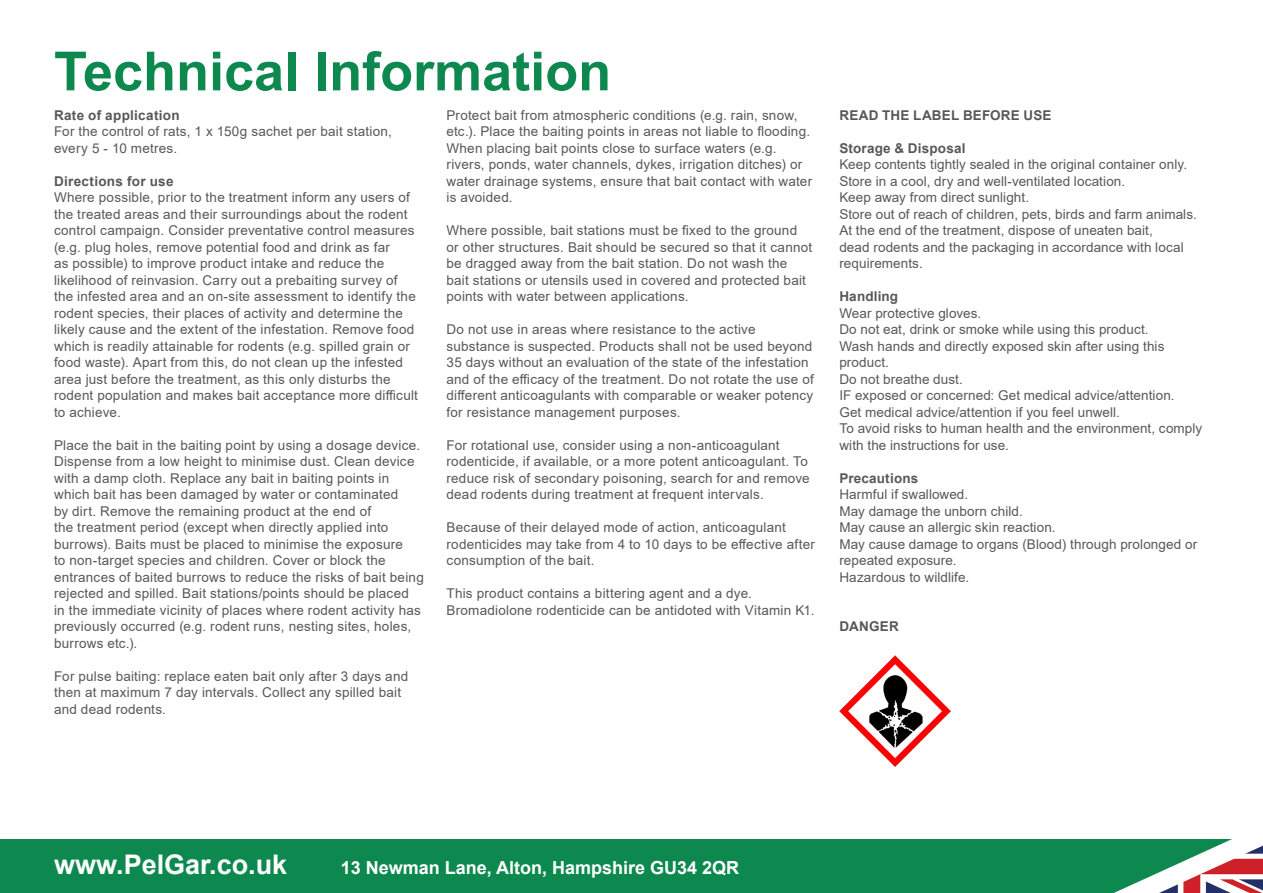
<style>
.page{position:relative;width:1263px;height:893px;background:#fff}
.page>*{position:absolute;margin:0;border:0;box-sizing:border-box;transform-origin:0 0}
.t1{font:700 54px "Arial";color:#0d894f}
.t2{font:700 27px "Arial";color:#fff}
.t3{font:700 18px "Arial";color:#fff}
.body_text{font:13.5px/16.5px "Arial";letter-spacing:.015em;color:#57585a}
.body_text-2{font:700 13.5px "Arial";letter-spacing:.015em;color:#57585a}
</style>
<div class="page">
<div style="left:0;top:840px;width:1263px;height:53px;background:#0d894f"></div>
<svg style="left:1114px;top:839px;width:149px;height:54px"></svg>
<img style="left:839px;top:655px;width:112px;height:112px">
<p class="t1" style="left:54px;top:33px;width:559px">Technical Information</p>
<p class="body_text-2" style="left:54px;top:106px;width:127px">Rate of application</p>
<p class="body_text" style="left:54px;top:123px;width:339px">For the control of rats, 1 x 150g sachet per bait station, every 5 - 10 metres.</p>
<p class="body_text-2" style="left:54px;top:172px;width:121px">Directions for use</p>
<p class="body_text" style="left:54px;top:189px;width:365px">Where possible, prior to the treatment inform any users of the treated areas and their surroundings about the rodent control campaign. Consider preventative control measures (e.g. plug holes, remove potential food and drink as far<br>as possible) to improve product intake and reduce the likelihood of reinvasion. Carry out a prebaiting survey of the infested area and an on-site assessment to identify the rodent species, their places of activity and determine the likely cause and the extent of the infestation. Remove food which is readily attainable for rodents (e.g. spilled grain or food waste). Apart from this, do not clean up the infested area just before the treatment, as this only disturbs the rodent population and makes bait acceptance more difficult to achieve.</p>
<p class="body_text" style="left:54px;top:437px;width:371px">Place the bait in the baiting point by using a dosage device.<br>Dispense from a low height to minimise dust. Clean device with a damp cloth. Replace any bait in baiting points in which bait has been damaged by water or contaminated<br>by dirt. Remove the remaining product at the end of<br>the treatment period (except when directly applied into burrows). Baits must be placed to minimise the exposure<br>to non-target species and children. Cover or block the entrances of baited burrows to reduce the risks of bait being rejected and spilled. Bait stations/points should be placed<br>in the immediate vicinity of places where rodent activity has previously occurred (e.g. rodent runs, nesting sites, holes, burrows etc.).</p>
<p class="body_text" style="left:54px;top:668px;width:356px">For pulse baiting: replace eaten bait only after 3 days and then at maximum 7 day intervals. Collect any spilled bait and dead rodents.</p>
<p class="body_text" style="left:446px;top:107px;width:367px">Protect bait from atmospheric conditions (e.g. rain, snow, etc.). Place the baiting points in areas not liable to flooding.<br>When placing bait points close to surface waters (e.g. rivers, ponds, water channels, dykes, irrigation ditches) or water drainage systems, ensure that bait contact with water is avoided.</p>
<p class="body_text" style="left:446px;top:222px;width:367px">Where possible, bait stations must be fixed to the ground or other structures. Bait should be secured so that it cannot be dragged away from the bait station. Do not wash the bait stations or utensils used in covered and protected bait points with water between applications.</p>
<p class="body_text" style="left:446px;top:321px;width:369px">Do not use in areas where resistance to the active substance is suspected. Products shall not be used beyond 35 days without an evaluation of the state of the infestation and of the efficacy of the treatment. Do not rotate the use of different anticoagulants with comparable or weaker potency for resistance management purposes.</p>
<p class="body_text" style="left:446px;top:437px;width:365px">For rotational use, consider using a non-anticoagulant rodenticide, if available, or a more potent anticoagulant. To reduce risk of secondary poisoning, search for and remove dead rodents during treatment at frequent intervals.</p>
<p class="body_text" style="left:446px;top:519px;width:370px">Because of their delayed mode of action, anticoagulant rodenticides may take from 4 to 10 days to be effective after consumption of the bait.</p>
<p class="body_text" style="left:446px;top:585px;width:307px">This product contains a bittering agent and a dye.</p>
<p class="body_text" style="left:446px;top:602px;width:369px">Bromadiolone rodenticide can be antidoted with Vitamin K1.</p>
<p class="body_text-2" style="left:839px;top:106px;width:214px">READ THE LABEL BEFORE USE</p>
<p class="body_text-2" style="left:839px;top:139px;width:128px">Storage &amp; Disposal</p>
<p class="body_text" style="left:839px;top:156px;width:349px">Keep contents tightly sealed in the original container only.</p>
<p class="body_text" style="left:839px;top:173px;width:287px">Store in a cool, dry and well-ventilated location.</p>
<p class="body_text" style="left:839px;top:189px;width:191px">Keep away from direct sunlight.</p>
<p class="body_text" style="left:839px;top:206px;width:359px">Store out of reach of children, pets, birds and farm animals.</p>
<p class="body_text" style="left:839px;top:222px;width:346px">At the end of the treatment, dispose of uneaten bait, dead rodents and the packaging in accordance with local requirements.</p>
<p class="body_text-2" style="left:839px;top:287px;width:60px">Handling</p>
<p class="body_text" style="left:839px;top:305px;width:143px">Wear protective gloves.</p>
<p class="body_text" style="left:839px;top:321px;width:311px">Do not eat, drink or smoke while using this product.</p>
<p class="body_text" style="left:839px;top:338px;width:327px">Wash hands and directly exposed skin after using this product.</p>
<p class="body_text" style="left:839px;top:371px;width:125px">Do not breathe dust.</p>
<p class="body_text" style="left:839px;top:387px;width:337px">IF exposed or concerned: Get medical advice/attention.</p>
<p class="body_text" style="left:839px;top:404px;width:282px">Get medical advice/attention if you feel unwell.</p>
<p class="body_text" style="left:839px;top:420px;width:364px">To avoid risks to human health and the environment, comply with the instructions for use.</p>
<p class="body_text-2" style="left:839px;top:469px;width:80px">Precautions</p>
<p class="body_text" style="left:839px;top:486px;width:130px">Harmful if swallowed.</p>
<p class="body_text" style="left:839px;top:503px;width:185px">May damage the unborn child.</p>
<p class="body_text" style="left:839px;top:519px;width:218px">May cause an allergic skin reaction.</p>
<p class="body_text" style="left:839px;top:536px;width:359px">May cause damage to organs (Blood) through prolonged or repeated exposure.</p>
<p class="body_text" style="left:839px;top:569px;width:131px">Hazardous to wildlife.</p>
<p class="body_text-2" style="left:839px;top:617px;width:61px">DANGER</p>
<p class="t2" style="left:54px;top:846px;width:235px">www.PelGar.co.uk</p>
<p class="t3" style="left:341px;top:855px;width:400px">13 Newman Lane, Alton, Hampshire GU34 2QR</p>
</div>
